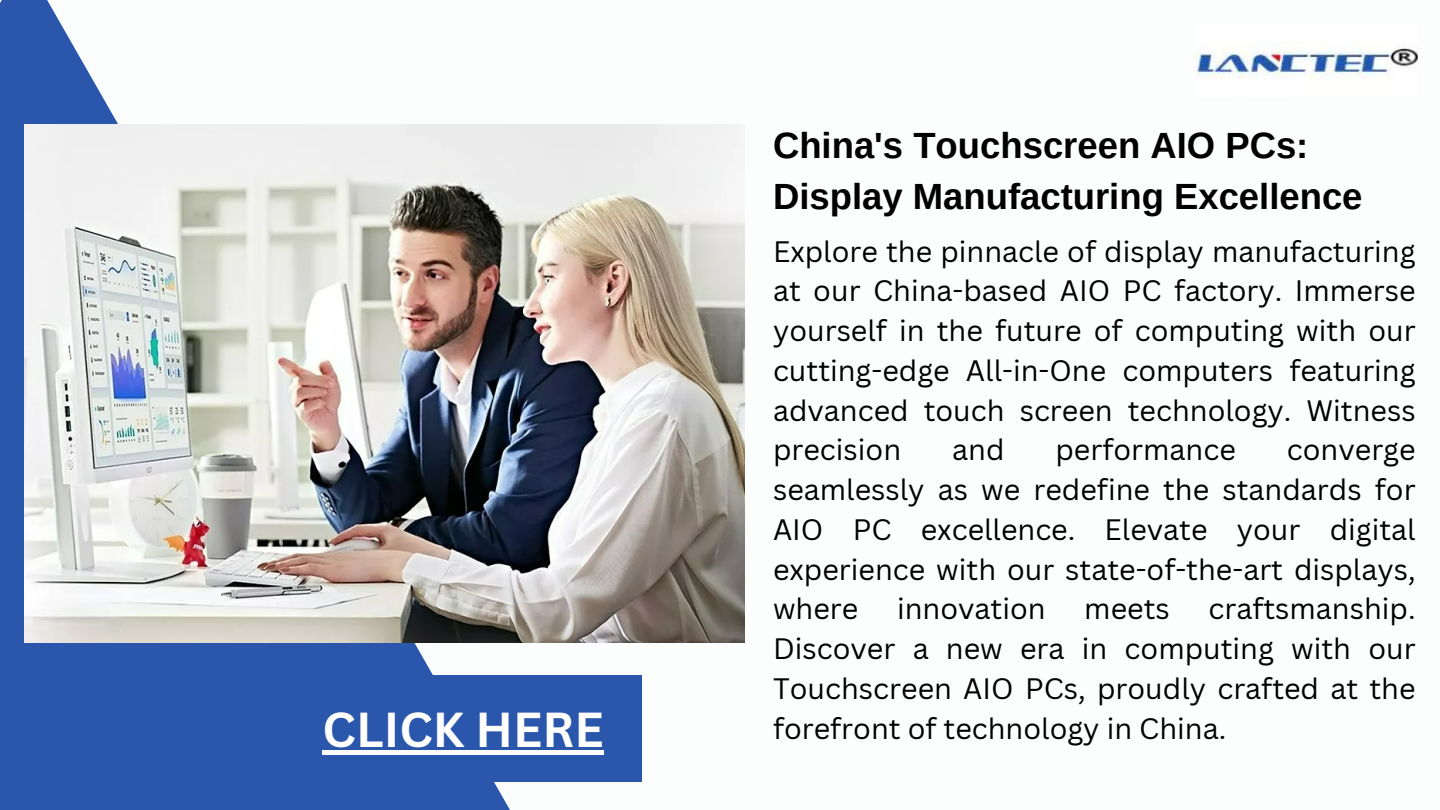
<style>
.page{position:relative;width:1440px;height:810px;background:#fff}
.page>*{position:absolute;margin:0;border:0;box-sizing:border-box;transform-origin:0 0}
.t1{font:700 47.8px "Canva Sans";color:#fff}
.t2{font:700 36.5px/51px "Arimo";color:#000}
.t3{font:28.8px/39.8px "Canva Sans";color:#000;text-align:justify}
</style>
<div class="page">
<svg style="left:0;top:0;width:642px;height:810px;fill:#2a57ac"></svg>
<img style="left:24px;top:124px;width:720px;height:519px">
<div style="left:295px;top:676px;width:347px;height:106px;background:#2a57ac"></div>
<div style="left:323px;top:750px;width:281px;height:5px;background:#fff"></div>
<img style="left:1195px;top:43px;width:223px;height:36px">
<p class="t2" style="left:773px;top:120px;width:591px">China's Touchscreen AIO PCs:<br>Display Manufacturing Excellence</p>
<p class="t3" style="left:773px;top:231px;width:644px">Explore the pinnacle of display manufacturing at our China-based AIO PC factory. Immerse yourself in the future of computing with our cutting-edge All-in-One computers featuring advanced touch screen technology. Witness precision</p>
<p class="t3" style="left:952px;top:429px;width:54px">and</p>
<p class="t3" style="left:1055px;top:429px;width:182px">performance</p>
<p class="t3" style="left:773px;top:429px;width:644px;text-indent:514px">converge seamlessly as we redefine the standards for AIO PC excellence. Elevate your digital experience with our state-of-the-art displays, where</p>
<p class="t3" style="left:773px;top:588px;width:644px;text-indent:435px">craftsmanship.<br>Discover a new era in computing with our Touchscreen AIO PCs, proudly crafted at the</p>
<p class="t3" style="left:897px;top:588px;width:150px">innovation</p>
<p class="t3" style="left:1084px;top:588px;width:87px">meets</p>
<h1 class="t1" style="left:323px;top:696px;width:283px">CLICK HERE</h1>
<p class="t3" style="left:773px;top:708px;width:455px">forefront of technology in China.</p>
</div>
